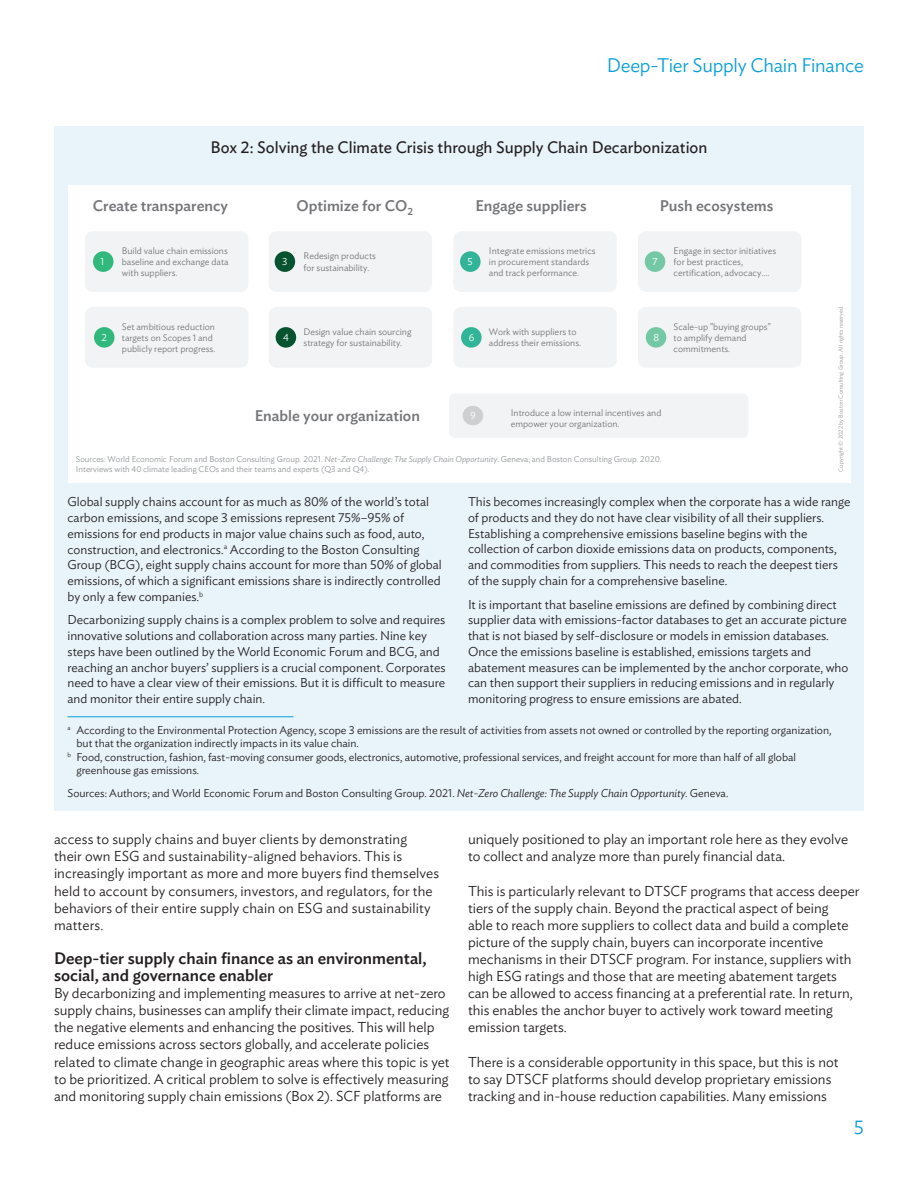
<style>
.page{position:relative;width:918px;height:1188px;background:#fff}
.page>*{position:absolute;margin:0;border:0;box-sizing:border-box;transform-origin:0 0}
.t1{font:300 19.5px "Ideal Sans";letter-spacing:-.01em;color:#089fd6}
.t2{font:500 16.5px/17.1px "Ideal Sans";color:#231f20}
.t3{font:16.5px "Ideal Sans";color:#231f20}
.t4{font:500 15.3px "Ideal Sans";color:#757679}
.t5{font:300 14.25px/17.1px "Ideal Sans";color:#231f20}
.t6{font:300 12.75px/15.8px "Ideal Sans";color:#231f20}
.t7{font:300 11.25px "Ideal Sans";color:#231f20}
.t8{font:300 10.2px "Ideal Sans";color:#fff}
.t9{font:300 9.45px/11.2px "Ideal Sans";color:#757679}
.t10{font:300 8.4px/10.2px "Ideal Sans";color:#939598}
.t11{font:300 5.85px "Ideal Sans";color:#939598}
.s1{font-style:italic}
</style>
<div class="page">
<div style="left:54px;top:126px;width:810px;height:684px;background:#e8f3fa"></div>
<div style="left:68px;top:185px;width:782px;height:298px;background:#fff"></div>
<div style="left:85px;top:231px;width:163px;height:61px;background:#f2f3f4;border-radius:8px"></div>
<div style="left:85px;top:307px;width:163px;height:61px;background:#f2f3f4;border-radius:8px"></div>
<div style="left:269px;top:231px;width:163px;height:61px;background:#f2f3f4;border-radius:8px"></div>
<div style="left:269px;top:307px;width:163px;height:61px;background:#f2f3f4;border-radius:8px"></div>
<div style="left:453px;top:231px;width:164px;height:61px;background:#f2f3f4;border-radius:8px"></div>
<div style="left:453px;top:307px;width:164px;height:61px;background:#f2f3f4;border-radius:8px"></div>
<div style="left:638px;top:231px;width:164px;height:61px;background:#f2f3f4;border-radius:8px"></div>
<div style="left:638px;top:307px;width:164px;height:61px;background:#f2f3f4;border-radius:8px"></div>
<div style="left:93px;top:251px;width:21px;height:21px;background:#31b87d;border-radius:50%"></div>
<div style="left:94px;top:327px;width:21px;height:21px;background:#31b87d;border-radius:50%"></div>
<div style="left:275px;top:251px;width:20px;height:21px;background:#07522f;border-radius:50%"></div>
<div style="left:276px;top:327px;width:20px;height:21px;background:#07522f;border-radius:50%"></div>
<div style="left:460px;top:251px;width:21px;height:21px;background:#31b497;border-radius:50%"></div>
<div style="left:461px;top:327px;width:21px;height:21px;background:#31b497;border-radius:50%"></div>
<div style="left:645px;top:251px;width:20px;height:21px;background:#75c8a5;border-radius:50%"></div>
<div style="left:646px;top:327px;width:20px;height:21px;background:#75c8a5;border-radius:50%"></div>
<div style="left:449px;top:394px;width:299px;height:44px;background:#f2f3f4;border-radius:6px"></div>
<div style="left:463px;top:406px;width:20px;height:19px;background:#cecfd1;border-radius:50%"></div>
<hr style="left:68px;top:716px;width:225px;height:1px;background:#089fd6">
<h1 class="t1" style="left:607px;top:50px;width:259px">Deep-Tier Supply Chain Finance</h1>
<p class="t3" style="left:211px;top:134px;width:498px">Box 2: Solving the Climate Crisis through Supply Chain Decarbonization</p>
<p class="t4" style="left:93px;top:194px;width:137px">Create transparency</p>
<p class="t4" style="left:297px;top:194px;width:118px">Optimize for CO<sub>2</sub></p>
<p class="t4" style="left:475px;top:194px;width:113px">Engage suppliers</p>
<p class="t4" style="left:660px;top:194px;width:115px">Push ecosystems</p>
<p class="t8" style="left:101px;top:254px;width:5px">1</p>
<p class="t9" style="left:122px;top:244px;width:108px;text-align:justify">Build value chain emissions baseline and exchange data with suppliers.</p>
<p class="t8" style="left:102px;top:330px;width:7px">2</p>
<p class="t9" style="left:122px;top:320px;width:95px">Set ambitious reduction targets on Scopes 1 and publicly report progress.</p>
<p class="t8" style="left:282px;top:254px;width:7px">3</p>
<p class="t9" style="left:304px;top:250px;width:74px">Redesign products for sustainability.</p>
<p class="t8" style="left:283px;top:330px;width:7px">4</p>
<p class="t9" style="left:304px;top:325px;width:109px">Design value chain sourcing strategy for sustainability.</p>
<p class="t8" style="left:468px;top:254px;width:7px">5</p>
<p class="t9" style="left:489px;top:244px;width:108px">Integrate emissions metrics in procurement standards and track performance.</p>
<p class="t8" style="left:469px;top:330px;width:7px">6</p>
<p class="t9" style="left:489px;top:325px;width:94px">Work with suppliers to address their emissions.</p>
<p class="t8" style="left:652px;top:254px;width:7px">7</p>
<p class="t9" style="left:674px;top:244px;width:104px">Engage in sector initiatives for best practices, certification, advocacy….</p>
<p class="t8" style="left:653px;top:330px;width:7px">8</p>
<p class="t9" style="left:674px;top:320px;width:99px">Scale-up "buying groups" to amplify demand commitments.</p>
<p class="t4" style="left:255px;top:404px;width:167px">Enable your organization</p>
<p class="t8" style="left:470px;top:408px;width:7px">9</p>
<p class="t9" style="left:511px;top:406px;width:152px">Introduce a low internal incentives and empower your organization.</p>
<p class="t10" style="left:76px;top:453px;width:587px">Sources: World Economic Forum and Boston Consulting Group. 2021. <span class="s1">Net-Zero Challenge: The Supply Chain Opportunity</span>. Geneva; and Boston Consulting Group. 2020.<br>Interviews with 40 climate leading CEOs and their teams and experts (Q3 and Q4).</p>
<p class="t11" style="left:836px;top:472px;width:167px;rotate:-90deg">Copyright © 2022 by Boston Consulting Group. All rights reserved.</p>
<p class="t6" style="left:67px;top:493px;width:376px">Global supply chains account for as much as 80% of the world’s total carbon emissions, and scope 3 emissions represent 75%–95% of emissions for end products in major value chains such as food, auto, construction, and electronics.<sup>a</sup> According to the Boston Consulting Group (BCG), eight supply chains account for more than 50% of global emissions, of which a significant emissions share is indirectly controlled by only a few companies.<sup>b</sup></p>
<p class="t6" style="left:68px;top:611px;width:380px">Decarbonizing supply chains is a complex problem to solve and requires innovative solutions and collaboration across many parties. Nine key steps have been outlined by the World Economic Forum and BCG, and reaching an anchor buyers’ suppliers is a crucial component. Corporates need to have a clear view of their emissions. But it is difficult to measure and monitor their entire supply chain.</p>
<p class="t6" style="left:468px;top:493px;width:384px">This becomes increasingly complex when the corporate has a wide range of products and they do not have clear visibility of all their suppliers.<br>Establishing a comprehensive emissions baseline begins with the collection of carbon dioxide emissions data on products, components, and commodities from suppliers. This needs to reach the deepest tiers of the supply chain for a comprehensive baseline.</p>
<p class="t6" style="left:468px;top:595px;width:382px">It is important that baseline emissions are defined by combining direct supplier data with emissions-factor databases to get an accurate picture that is not biased by self-disclosure or models in emission databases.<br>Once the emissions baseline is established, emissions targets and abatement measures can be implemented by the anchor corporate, who can then support their suppliers in reducing emissions and in regularly monitoring progress to ensure emissions are abated.</p>
<p class="t7" style="left:68px;top:721px;width:766px"><sup>a</sup> According to the Environmental Protection Agency, scope 3 emissions are the result of activities from assets not owned or controlled by the reporting organization,</p>
<p class="t7" style="left:76px;top:735px;width:284px">but that the organization indirectly impacts in its value chain.</p>
<p class="t7" style="left:68px;top:748px;width:730px"><sup>b</sup> Food, construction, fashion, fast-moving consumer goods, electronics, automotive, professional services, and freight account for more than half of all global</p>
<p class="t7" style="left:76px;top:762px;width:124px">greenhouse gas emissions.</p>
<p class="t7" style="left:68px;top:784px;width:662px">Sources: Authors; and World Economic Forum and Boston Consulting Group. 2021. <span class="s1">Net-Zero Challenge: The Supply Chain Opportunity.</span> Geneva.</p>
<p class="t5" style="left:54px;top:829px;width:387px">access to supply chains and buyer clients by demonstrating<br>their own ESG and sustainability-aligned behaviors. This is increasingly important as more and more buyers find themselves held to account by consumers, investors, and regulators, for the behaviors of their entire supply chain on ESG and sustainability matters.</p>
<p class="t2" style="left:54px;top:948px;width:374px">Deep-tier supply chain finance as an environmental, social, and governance enabler</p>
<p class="t5" style="left:54px;top:983px;width:397px">By decarbonizing and implementing measures to arrive at net-zero supply chains, businesses can amplify their climate impact, reducing the negative elements and enhancing the positives. This will help reduce emissions across sectors globally, and accelerate policies related to climate change in geographic areas where this topic is yet to be prioritized. A critical problem to solve is effectively measuring and monitoring supply chain emissions (Box 2). SCF platforms are</p>
<p class="t5" style="left:468px;top:829px;width:382px">uniquely positioned to play an important role here as they evolve to collect and analyze more than purely financial data.</p>
<p class="t5" style="left:468px;top:881px;width:393px">This is particularly relevant to DTSCF programs that access deeper tiers of the supply chain. Beyond the practical aspect of being<br>able to reach more suppliers to collect data and build a complete picture of the supply chain, buyers can incorporate incentive mechanisms in their DTSCF program. For instance, suppliers with high ESG ratings and those that are meeting abatement targets can be allowed to access financing at a preferential rate. In return, this enables the anchor buyer to actively work toward meeting emission targets.</p>
<p class="t5" style="left:468px;top:1052px;width:372px">There is a considerable opportunity in this space, but this is not to say DTSCF platforms should develop proprietary emissions tracking and in-house reduction capabilities. Many emissions</p>
<h1 class="t1" style="left:854px;top:1112px;width:12px">5</h1>
</div>
